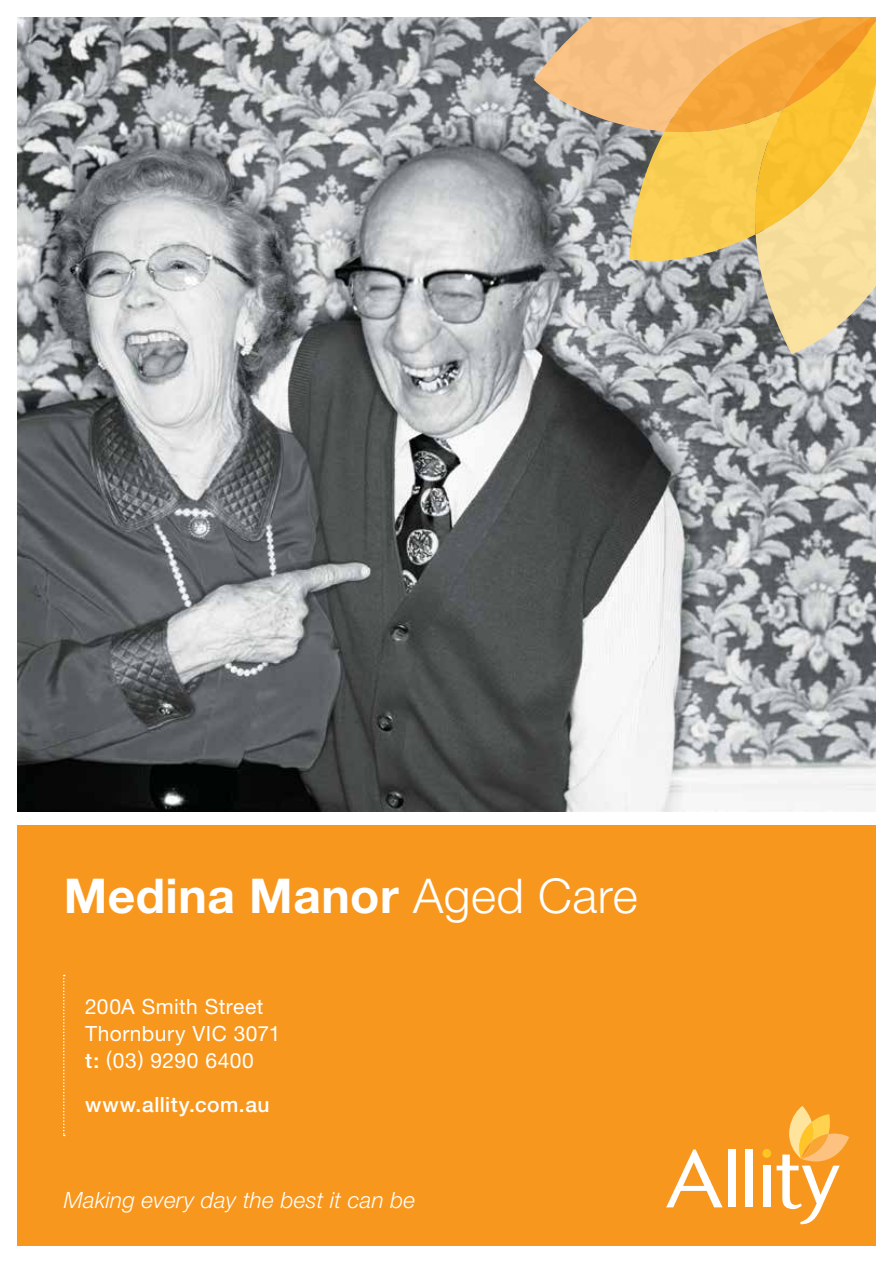
<style>
.page{position:relative;width:893px;height:1263px;background:#fff}
.page>*{position:absolute;margin:0;border:0;box-sizing:border-box;transform-origin:0 0}
.t1{font:700 48px "Helvetica Neue";letter-spacing:.01em;color:#fff}
.t2{font:italic 300 22.5px "Helvetica Neue";letter-spacing:.01em;color:#fff}
.t3{font:21px/27px "Helvetica Neue";letter-spacing:.02em;color:#fff}
.t4{font:500 21px "Helvetica Neue";letter-spacing:.025em;color:#fff}
.s1{font-weight:300}
.s2{font-weight:500}
</style>
<div class="page">
<img style="left:17px;top:17px;width:859px;height:794px">
<svg style="left:534px;top:17px;width:342px;height:337px;background:#d1b379"></svg>
<div style="left:17px;top:825px;width:859px;height:421px;background:#f8971d"></div>
<svg style="left:63px;top:975px;width:2px;height:161px"></svg>
<svg style="left:666px;top:1149px;width:56px;height:58px"></svg>
<div style="left:728px;top:1149px;width:8px;height:58px;background:#fff"></div>
<div style="left:746px;top:1149px;width:7px;height:58px;background:#fff"></div>
<div style="left:763px;top:1165px;width:7px;height:42px;background:#fff"></div>
<div style="left:762px;top:1149px;width:9px;height:9px;background:#ffc425;border-radius:50%"></div>
<svg style="left:777px;top:1106px;width:72px;height:118px"></svg>
<h1 class="t1" style="left:64px;top:866px;width:575px">Medina Manor <span class="s1">Aged Care</span></h1>
<p class="t3" style="left:85px;top:992px;width:197px">200A Smith Street<br>Thornbury VIC 3071 <span class="s2">t:</span> (03) 9290 6400</p>
<p class="t4" style="left:85px;top:1091px;width:186px">www.allity.com.au</p>
<p class="t2" style="left:64px;top:1186px;width:353px">Making every day the best it can be</p>
</div>
